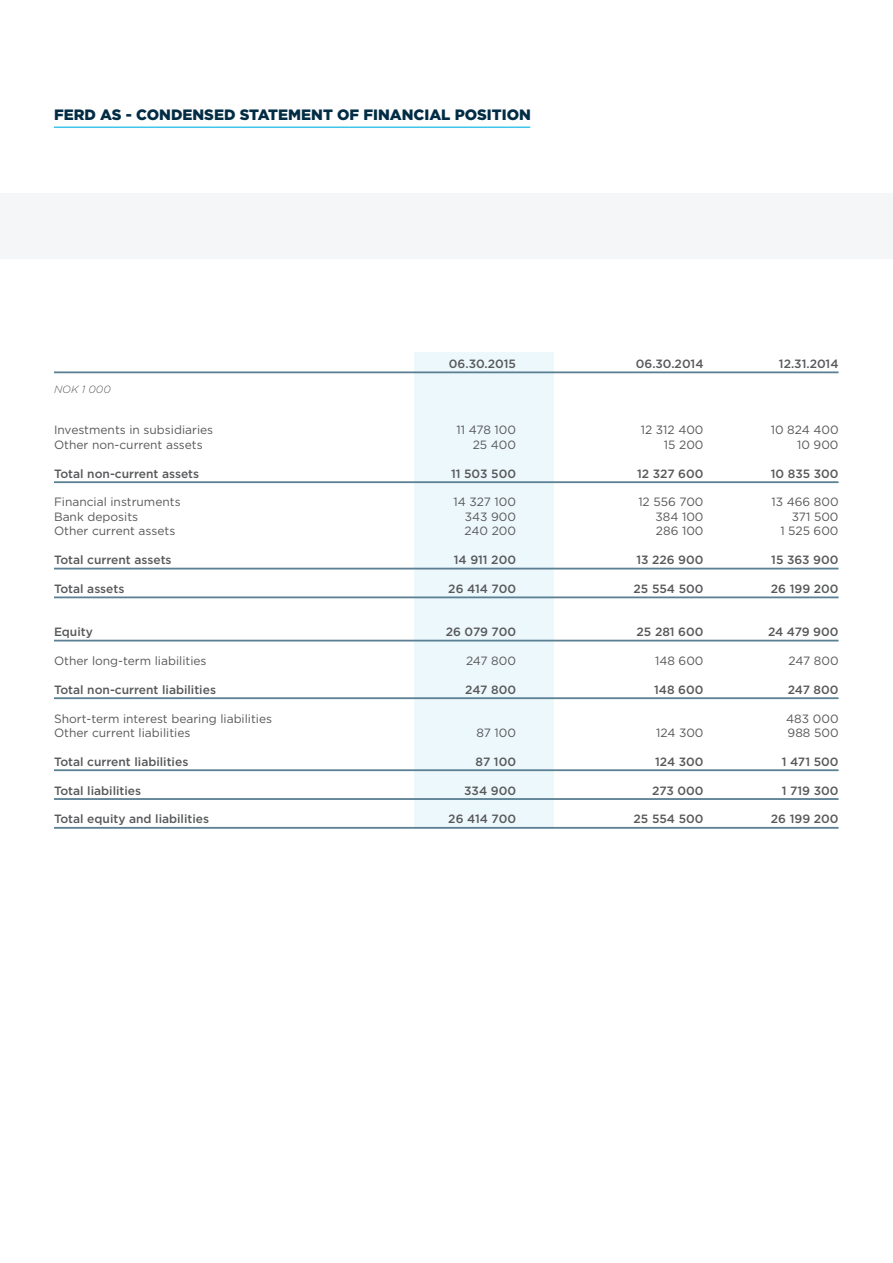
<style>
.page{position:relative;width:893px;height:1263px;background:#fff}
.page>*{position:absolute;margin:0;border:0;box-sizing:border-box;transform-origin:0 0}
.t1{font:900 15px "Gotham";color:#022c44}
.t2{font:500 12px "Gotham";color:#57585a}
.t3{font:12px "Gotham";color:#57585a}
.t4{font:italic 300 10.5px "Gotham";color:#57585a}
</style>
<div class="page">
<div style="left:414px;top:352px;width:140px;height:476px;background:#edf8fc"></div>
<hr style="left:54px;top:127px;width:476px;height:1px;background:#3ec5eb">
<hr style="left:54px;top:371px;width:784px;height:2px;background:#5b7f93">
<hr style="left:54px;top:481px;width:784px;height:2px;background:#5b7f93">
<hr style="left:54px;top:568px;width:784px;height:1px;background:#5b7f93">
<hr style="left:54px;top:596px;width:784px;height:2px;background:#5b7f93">
<hr style="left:54px;top:640px;width:784px;height:1px;background:#5b7f93">
<hr style="left:54px;top:697px;width:784px;height:2px;background:#5b7f93">
<hr style="left:54px;top:769px;width:784px;height:2px;background:#5b7f93">
<hr style="left:54px;top:798px;width:784px;height:2px;background:#5b7f93">
<hr style="left:54px;top:827px;width:784px;height:2px;background:#5b7f93">
<div style="left:0;top:193px;width:893px;height:66px;background:#f4f6f7"></div>
<p class="t1" style="left:54px;top:106px;width:478px">FERD AS - CONDENSED STATEMENT OF FINANCIAL POSITION</p>
<p class="t2" style="left:449px;top:356px;width:69px">06.30.2015</p>
<p class="t2" style="left:636px;top:356px;width:69px">06.30.2014</p>
<p class="t2" style="left:779px;top:356px;width:61px">12.31.2014</p>
<p class="t4" style="left:54px;top:383px;width:58px">NOK 1 000</p>
<p class="t3" style="left:54px;top:422px;width:161px">Investments in subsidiaries</p>
<p class="t3" style="left:457px;top:422px;width:61px">11 478 100</p>
<p class="t3" style="left:641px;top:422px;width:64px">12 312 400</p>
<p class="t3" style="left:771px;top:422px;width:69px">10 824 400</p>
<p class="t3" style="left:54px;top:437px;width:150px">Other non-current assets</p>
<p class="t3" style="left:473px;top:437px;width:45px">25 400</p>
<p class="t3" style="left:664px;top:437px;width:41px">15 200</p>
<p class="t3" style="left:797px;top:437px;width:43px">10 900</p>
<p class="t2" style="left:54px;top:466px;width:147px">Total non-current assets</p>
<p class="t2" style="left:451px;top:466px;width:66px">11 503 500</p>
<p class="t2" style="left:637px;top:466px;width:68px">12 327 600</p>
<p class="t2" style="left:771px;top:466px;width:69px">10 835 300</p>
<p class="t3" style="left:54px;top:494px;width:128px">Financial instruments</p>
<p class="t3" style="left:453px;top:494px;width:64px">14 327 100</p>
<p class="t3" style="left:638px;top:494px;width:67px">12 556 700</p>
<p class="t3" style="left:771px;top:494px;width:69px">13 466 800</p>
<p class="t3" style="left:54px;top:509px;width:86px">Bank deposits</p>
<p class="t3" style="left:465px;top:509px;width:53px">343 900</p>
<p class="t3" style="left:655px;top:509px;width:50px">384 100</p>
<p class="t3" style="left:792px;top:509px;width:48px">371 500</p>
<p class="t3" style="left:54px;top:523px;width:123px">Other current assets</p>
<p class="t3" style="left:465px;top:523px;width:53px">240 200</p>
<p class="t3" style="left:656px;top:523px;width:49px">286 100</p>
<p class="t3" style="left:780px;top:523px;width:60px">1 525 600</p>
<p class="t2" style="left:54px;top:552px;width:119px">Total current assets</p>
<p class="t2" style="left:454px;top:552px;width:64px">14 911 200</p>
<p class="t2" style="left:636px;top:552px;width:69px">13 226 900</p>
<p class="t2" style="left:771px;top:552px;width:69px">15 363 900</p>
<p class="t2" style="left:54px;top:581px;width:72px">Total assets</p>
<p class="t2" style="left:448px;top:581px;width:69px">26 414 700</p>
<p class="t2" style="left:634px;top:581px;width:71px">25 554 500</p>
<p class="t2" style="left:771px;top:581px;width:69px">26 199 200</p>
<p class="t2" style="left:54px;top:624px;width:40px">Equity</p>
<p class="t2" style="left:446px;top:624px;width:72px">26 079 700</p>
<p class="t2" style="left:637px;top:624px;width:68px">25 281 600</p>
<p class="t2" style="left:768px;top:624px;width:72px">24 479 900</p>
<p class="t3" style="left:54px;top:653px;width:154px">Other long-term liabilities</p>
<p class="t3" style="left:466px;top:653px;width:51px">247 800</p>
<p class="t3" style="left:655px;top:653px;width:50px">148 600</p>
<p class="t3" style="left:789px;top:653px;width:51px">247 800</p>
<p class="t2" style="left:54px;top:682px;width:163px">Total non-current liabilities</p>
<p class="t2" style="left:465px;top:682px;width:52px">247 800</p>
<p class="t2" style="left:654px;top:682px;width:51px">148 600</p>
<p class="t2" style="left:788px;top:682px;width:52px">247 800</p>
<p class="t3" style="left:54px;top:710px;width:220px">Short-term interest bearing liabilities</p>
<p class="t3" style="left:786px;top:710px;width:54px">483 000</p>
<p class="t3" style="left:54px;top:725px;width:138px">Other current liabilities</p>
<p class="t3" style="left:476px;top:725px;width:41px">87 100</p>
<p class="t3" style="left:656px;top:725px;width:49px">124 300</p>
<p class="t3" style="left:788px;top:725px;width:52px">988 500</p>
<p class="t2" style="left:54px;top:754px;width:136px">Total current liabilities</p>
<p class="t2" style="left:476px;top:754px;width:42px">87 100</p>
<p class="t2" style="left:655px;top:754px;width:50px">124 300</p>
<p class="t2" style="left:782px;top:754px;width:58px">1 471 500</p>
<p class="t2" style="left:54px;top:782px;width:89px">Total liabilities</p>
<p class="t2" style="left:464px;top:782px;width:53px">334 900</p>
<p class="t2" style="left:652px;top:782px;width:53px">273 000</p>
<p class="t2" style="left:782px;top:782px;width:58px">1 719 300</p>
<p class="t2" style="left:54px;top:811px;width:157px">Total equity and liabilities</p>
<p class="t2" style="left:448px;top:811px;width:69px">26 414 700</p>
<p class="t2" style="left:634px;top:811px;width:71px">25 554 500</p>
<p class="t2" style="left:771px;top:811px;width:69px">26 199 200</p>
</div>
